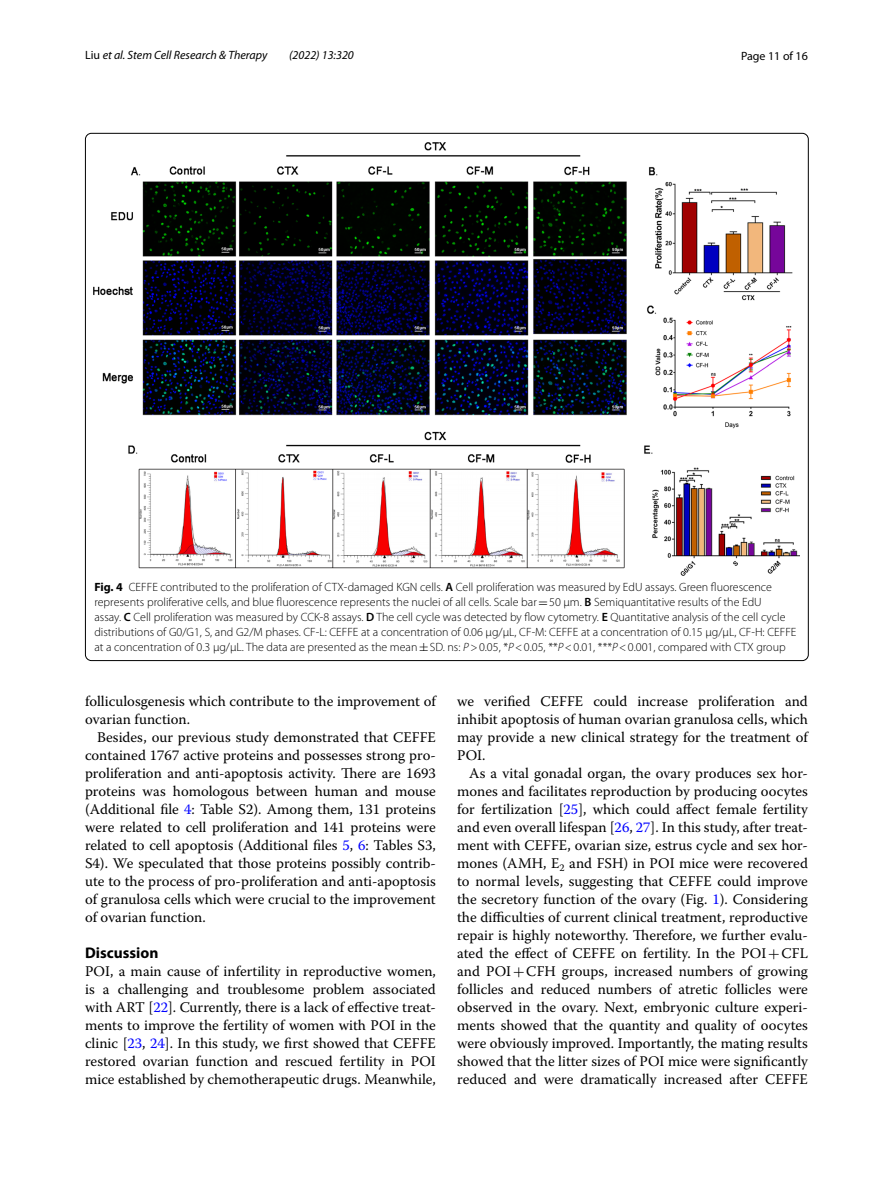
<style>
.page{position:relative;width:893px;height:1187px;background:#fff}
.page>*{position:absolute;margin:0;border:0;box-sizing:border-box;transform-origin:0 0}
.t1{font:700 15.45px "Myriad Pro";color:#000}
.t2{font:14.7px/18px "Warnock Pro";color:#000;text-align:justify}
.t3{font:300 12px/15px "Myriad Pro";color:#000}
.t4{font:italic 12px "Myriad Pro";color:#000}
.t5{font:12px "Myriad Pro";color:#000}
.s1{font-style:normal}
.s2{font-weight:700}
.s3{font-weight:600}
.s4{font-family:"MTSY";font-weight:400}
.s5{font-style:italic}
.s6{color:#00f}
.s7{font-family:"MTSY"}
</style>
<div class="page">
<img style="left:94px;top:142px;width:706px;height:433px">
<p class="t4" style="left:85px;top:48px;width:184px"><span class="s1">Liu</span> et al. Stem Cell Research &amp; Therapy</p>
<p class="t4" style="left:289px;top:48px;width:66px">(2022) 13:320</p>
<p class="t5" style="left:741px;top:48px;width:68px">Page 11 of 16</p>
<p class="t3" style="left:94px;top:579px;width:703px"><span class="s2">Fig. 4</span> CEFFE contributed to the proliferation of CTX-damaged KGN cells. <span class="s3">A</span> Cell proliferation was measured by EdU assays. Green fluorescence represents proliferative cells, and blue fluorescence represents the nuclei of all cells. Scale bar<span class="s4">=</span>50 μm. <span class="s3">B</span> Semiquantitative results of the EdU<br>assay. <span class="s3">C</span> Cell proliferation was measured by CCK-8 assays. <span class="s3">D</span> The cell cycle was detected by flow cytometry. <span class="s3">E</span> Quantitative analysis of the cell cycle distributions of G0/G1, S, and G2/M phases. CF-L: CEFFE at a concentration of 0.06 µg/µL, CF-M: CEFFE at a concentration of 0.15 µg/µL, CF-H: CEFFE at a concentration of 0.3 µg/µL. The data are presented as the mean<span class="s4">±</span>SD. ns: <span class="s5">P</span>&gt;0.05, *<span class="s5">P</span>&lt;0.05, **<span class="s5">P</span>&lt;0.01, ***<span class="s5">P</span>&lt;0.001, compared with CTX group</p>
<p class="t2" style="left:85px;top:691px;width:352px">folliculosgenesis which contribute to the improvement of ovarian function.</p>
<p class="t2" style="left:85px;top:727px;width:352px;text-indent:12px">Besides, our previous study demonstrated that CEFFE contained 1767 active proteins and possesses strong pro&shy;proliferation and anti-apoptosis activity. There are 1693 proteins was homologous between human and mouse (Additional file <span class="s6">4</span>: Table S2). Among them, 131 proteins were related to cell proliferation and 141 proteins were related to cell apoptosis (Additional files <span class="s6">5</span>, <span class="s6">6</span>: Tables S3, S4). We speculated that those proteins possibly contrib&shy;ute to the process of pro-proliferation and anti-apoptosis of granulosa cells which were crucial to the improvement of ovarian function.</p>
<p class="t1" style="left:85px;top:942px;width:75px">Discussion</p>
<p class="t2" style="left:85px;top:961px;width:352px">POI, a main cause of infertility in reproductive women, is a challenging and troublesome problem associated with ART [<span class="s6">22</span>]. Currently, there is a lack of effective treat&shy;ments to improve the fertility of women with POI in the clinic [<span class="s6">23</span>, <span class="s6">24</span>]. In this study, we first showed that CEFFE restored ovarian function and rescued fertility in POI mice established by chemotherapeutic drugs. Meanwhile,</p>
<p class="t2" style="left:457px;top:691px;width:352px">we verified CEFFE could increase proliferation and inhibit apoptosis of human ovarian granulosa cells, which may provide a new clinical strategy for the treatment of POI.</p>
<p class="t2" style="left:457px;top:763px;width:352px;text-indent:12px">As a vital gonadal organ, the ovary produces sex hor&shy;mones and facilitates reproduction by producing oocytes for fertilization [<span class="s6">25</span>], which could affect female fertility and even overall lifespan [<span class="s6">26</span>, <span class="s6">27</span>]. In this study, after treat&shy;ment with CEFFE, ovarian size, estrus cycle and sex hor&shy;mones (AMH, E<sub>2</sub> and FSH) in POI mice were recovered to normal levels, suggesting that CEFFE could improve the secretory function of the ovary (Fig. <span class="s6">1</span>). Considering the difficulties of current clinical treatment, reproductive repair is highly noteworthy. Therefore, we further evalu&shy;ated the effect of CEFFE on fertility. In the POI<span class="s7">+</span>CFL and POI<span class="s7">+</span>CFH groups, increased numbers of growing follicles and reduced numbers of atretic follicles were observed in the ovary. Next, embryonic culture experi&shy;ments showed that the quantity and quality of oocytes were obviously improved. Importantly, the mating results showed that the litter sizes of POI mice were significantly reduced and were dramatically increased after CEFFE</p>
</div>
